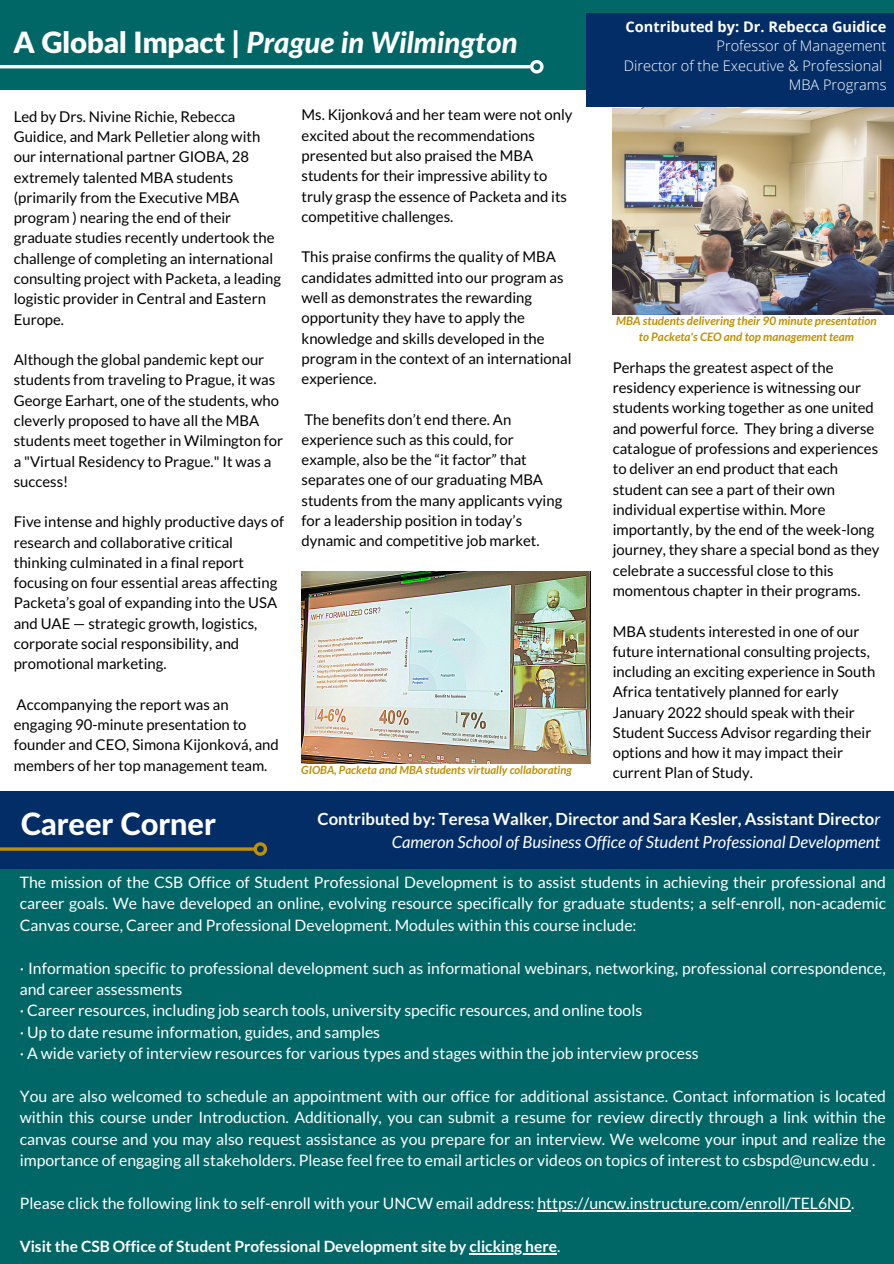
<style>
.page{position:relative;width:894px;height:1264px;background:#fff}
.page>*{position:absolute;margin:0;border:0;box-sizing:border-box;transform-origin:0 0}
.t1{font:800 30.75px "Lato Latin";color:#fff}
.t2{font:italic 800 29.25px "Lato";color:#fff}
.t3{font:700 16.65px "Lato";color:#fff}
.t4{font:italic 16.65px "Lato";color:#fff}
.t5{font:15.75px/21.5px "Lato";color:#fff;text-align:justify}
.t6{font:700 15.45px "Lato";color:#fff}
.t7{font:14.85px/20.2px "Lato";color:#000}
.t8{font:300 14.55px "Open Sans";color:#fff}
.t9{font:700 14.55px "Open Sans";color:#fff}
.t10{font:italic 700 11.7px/15.5px "Lato";color:#be9006;text-align:center}
.t11{font:italic 700 11.25px "Lato";color:#be9006}
.s1{font-family:"Lato Latin";font-weight:900;font-style:normal}
.s2{font-weight:400;font-style:italic}
.s3{font-weight:400}
</style>
<div class="page">
<div style="left:0;top:791px;width:893px;height:472px;background:#066"></div>
<div style="left:0;top:0;width:893px;height:90px;background:#066"></div>
<img style="left:612px;top:106px;width:281px;height:209px">
<hr style="left:537px;top:1210px;width:313px;height:1px;background:#fff">
<hr style="left:469px;top:1252px;width:88px;height:2px;background:#fff">
<div style="left:0;top:791px;width:893px;height:77px;background:#032d66"></div>
<hr style="left:0;top:847px;width:253px;height:3px;background:#be9006">
<svg style="left:251px;top:842px;width:17px;height:14px"></svg>
<hr style="left:0;top:65px;width:530px;height:3px;background:#fff">
<svg style="left:527px;top:60px;width:17px;height:14px"></svg>
<div style="left:586px;top:13px;width:307px;height:93px;background:#032d66"></div>
<img style="left:301px;top:571px;width:289px;height:192px">
<p class="t2" style="left:14px;top:30px;width:505px"><span class="s1">A Global Impact |</span> Prague in Wilmington</p>
<p class="t9" style="left:625px;top:16px;width:262px">Contributed by: Dr. Rebecca Guidice</p>
<p class="t8" style="left:716px;top:36px;width:171px">Professor of Management</p>
<p class="t8" style="left:623px;top:55px;width:260px">Director of the Executive &amp; Professional</p>
<p class="t8" style="left:788px;top:75px;width:99px">MBA Programs</p>
<p class="t7" style="left:301px;top:105px;width:272px">Ms. Kijonková and her team were not only excited about the recommendations presented but also praised the MBA students for their impressive ability to truly grasp the essence of Packeta and its competitive challenges.</p>
<p class="t7" style="left:301px;top:246px;width:271px">This praise confirms the quality of MBA candidates admitted into our program as well as demonstrates the rewarding opportunity they have to apply the knowledge and skills developed in the program in the context of an international experience.</p>
<p class="t7" style="left:301px;top:409px;width:262px">The benefits don’t end there. An experience such as this could, for example, also be the “it factor” that separates one of our graduating MBA students from the many applicants vying for a leadership position in today’s dynamic and competitive job market.</p>
<p class="t7" style="left:14px;top:106px;width:269px">Led by Drs. Nivine Richie, Rebecca Guidice, and Mark Pelletier along with our international partner GIOBA, 28 extremely talented MBA students (primarily from the Executive MBA program ) nearing the end of their graduate studies recently undertook the challenge of completing an international consulting project with Packeta, a leading logistic provider in Central and Eastern Europe.</p>
<p class="t7" style="left:14px;top:349px;width:271px">Although the global pandemic kept our students from traveling to Prague, it was George Earhart, one of the students, who cleverly proposed to have all the MBA students meet together in Wilmington for a "Virtual Residency to Prague." It was a success!</p>
<p class="t7" style="left:14px;top:511px;width:272px">Five intense and highly productive days of research and collaborative critical thinking culminated in a final report focusing on four essential areas affecting Packeta’s goal of expanding into the USA and UAE — strategic growth, logistics, corporate social responsibility, and promotional marketing.</p>
<p class="t7" style="left:14px;top:694px;width:266px">Accompanying the report was an engaging 90-minute presentation to founder and CEO, Simona Kijonková, and members of her top management team.</p>
<p class="t1" style="left:21px;top:810px;width:196px">Career Corner</p>
<p class="t3" style="left:317px;top:809px;width:564px">Contributed by: Teresa Walker, Director and Sara Kesler, Assistant Directo<span class="s2">r</span></p>
<p class="t4" style="left:391px;top:831px;width:490px">Cameron School of Business Office of Student Professional Development</p>
<p class="t10" style="left:616px;top:313px;width:262px">MBA students delivering their 90 minute presentation to Packeta's CEO and top management team</p>
<p class="t7" style="left:612px;top:357px;width:268px">Perhaps the greatest aspect of the residency experience is witnessing our students working together as one united and powerful force. They bring a diverse catalogue of professions and experiences to deliver an end product that each student can see a part of their own individual expertise within. More importantly, by the end of the week-long journey, they share a special bond as they celebrate a successful close to this momentous chapter in their programs.</p>
<p class="t7" style="left:612px;top:620px;width:264px">MBA students interested in one of our future international consulting projects, including an exciting experience in South Africa tentatively planned for early January 2022 should speak with their Student Success Advisor regarding their options and how it may impact their current Plan of Study.</p>
<p class="t11" style="left:301px;top:762px;width:272px">GIOBA, Packeta and MBA students virtually collaborating</p>
<p class="t5" style="left:20px;top:871px;width:867px">The mission of the CSB Office of Student Professional Development is to assist students in achieving their professional and career goals. We have developed an online, evolving resource specifically for graduate students; a self-enroll, non-academic Canvas course, Career and Professional Development. Modules within this course include:</p>
<p class="t5" style="left:20px;top:956px;width:867px">· Information specific to professional development such as informational webinars, networking, professional correspondence, and career assessments</p>
<p class="t5" style="left:20px;top:999px;width:623px">· Career resources, including job search tools, university specific resources, and online tools</p>
<p class="t5" style="left:20px;top:1021px;width:362px">· Up to date resume information, guides, and samples</p>
<p class="t5" style="left:20px;top:1042px;width:680px">· A wide variety of interview resources for various types and stages within the job interview process</p>
<p class="t5" style="left:20px;top:1085px;width:867px">You are also welcomed to schedule an appointment with our office for additional assistance. Contact information is located within this course under Introduction. Additionally, you can submit a resume for review directly through a link within the canvas course and you may also request assistance as you prepare for an interview. We welcome your input and realize the importance of engaging all stakeholders. Please feel free to email articles or videos on topics of interest to csbspd@uncw.edu .</p>
<p class="t5" style="left:20px;top:1192px;width:835px">Please click the following link to self-enroll with your UNCW email address: https://uncw.instructure.com/enroll/TEL6ND.</p>
<p class="t6" style="left:20px;top:1236px;width:542px">Visit the CSB Office of Student Professional Development site by clicking here<span class="s3">.</span></p>
</div>
